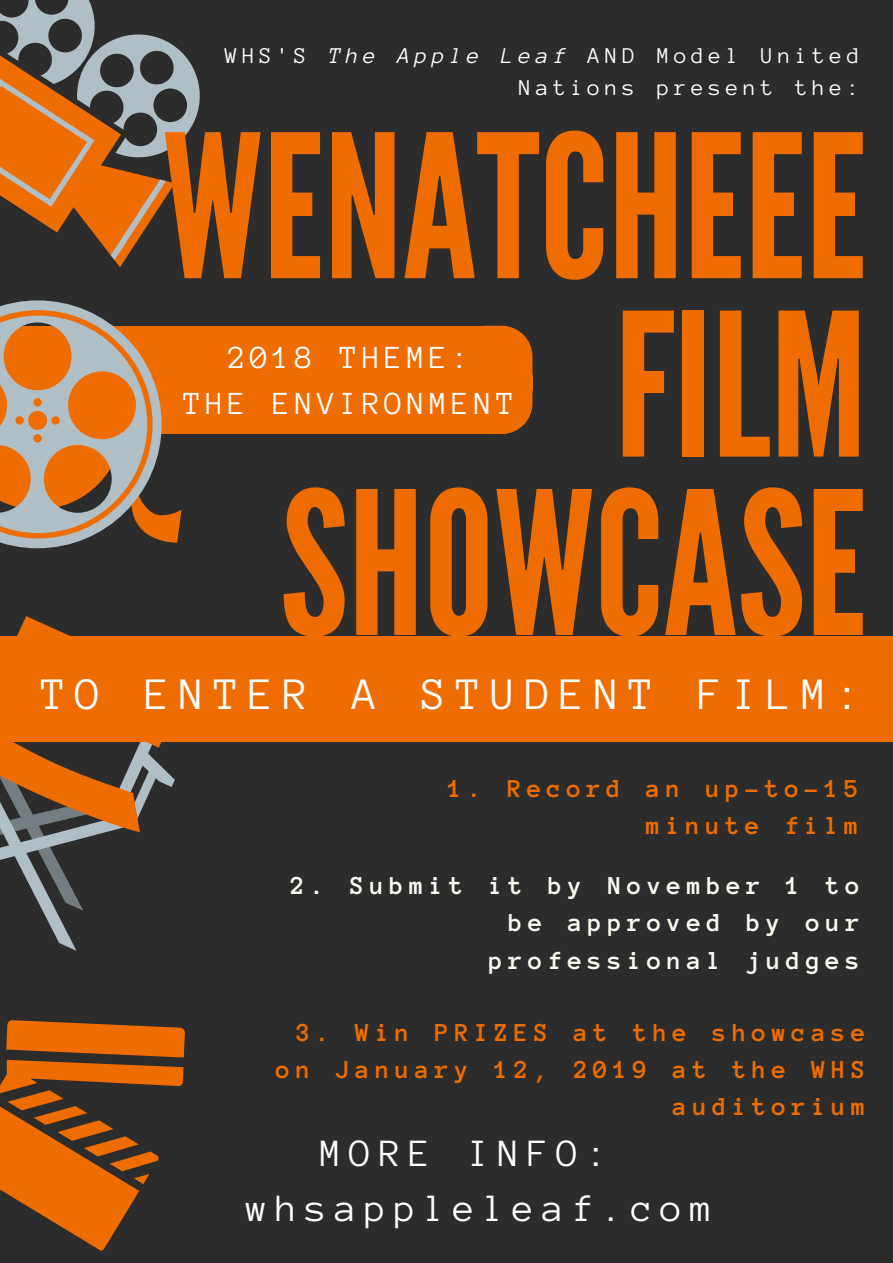
<style>
.page{position:relative;width:893px;height:1263px;background:#2c2c2c}
.page>*{position:absolute;margin:0;border:0;box-sizing:border-box;transform-origin:0 0}
.t1{font:198.6px/178.4px "League Gothic";color:#ef6c00;text-align:right}
.t2{font:46.35px "Anonymous Pro";letter-spacing:.2em;color:#fff}
.t3{font:39.75px/55.1px "Anonymous Pro";letter-spacing:.2em;color:#fff}
.t4{font:33.08px/46.1px "Anonymous Pro";letter-spacing:.13em;color:#fff;text-align:center}
.t5{font:700 26.62px/37.1px "Anonymous Pro";letter-spacing:.2em;color:#ef6c00;text-align:right}
.t6{font:700 26.62px/37.1px "Anonymous Pro";letter-spacing:.2em;color:#fbf8ef;text-align:right}
.t7{font:23.17px/32.1px "Anonymous Pro";letter-spacing:.2em;color:#fff;text-align:right}
.s1{font-style:italic}
</style>
<div class="page">
<svg style="left:0;top:0;width:200px;height:267px"></svg>
<svg style="left:486px;top:326px;width:46px;height:49px;background:#df6603"></svg>
<div style="left:485px;top:375px;width:47px;height:16px;background:#ef6c00"></div>
<div style="left:0;top:375px;width:486px;height:16px;background:#ef6c00"></div>
<div style="left:0;top:326px;width:486px;height:50px;background:#ef6c00"></div>
<div style="left:0;top:389px;width:486px;height:45px;background:#ef6c00"></div>
<svg style="left:486px;top:391px;width:46px;height:43px;background:#dc6504"></svg>
<svg style="left:0;top:300px;width:182px;height:248px"></svg>
<svg style="left:0;top:616px;width:196px;height:635px"></svg>
<div style="left:0;top:686px;width:893px;height:12px;background:#ef6c00"></div>
<div style="left:0;top:636px;width:893px;height:51px;background:#ef6c00"></div>
<div style="left:0;top:697px;width:893px;height:44px;background:#ef6c00"></div>
<p class="t7" style="left:225px;top:40px;width:636px">WHS'S <span class="s1">The Apple Leaf</span> AND Model United<br>Nations present the:</p>
<h1 class="t1" style="left:162px;top:122px;width:706px">WENATCHEEE<br>FILM<br>SHOWCASE</h1>
<p class="t4" style="left:183px;top:335px;width:333px">2018 THEME:<br>THE ENVIRONMENT</p>
<h2 class="t2" style="left:41px;top:673px;width:822px">TO ENTER A STUDENT FILM:</h2>
<p class="t5" style="left:448px;top:770px;width:413px">1. Record an up-to-15 minute film</p>
<p class="t6" style="left:290px;top:868px;width:571px">2. Submit it by November 1 to be approved by our professional judges</p>
<p class="t5" style="left:276px;top:1015px;width:591px">3. Win PRIZES at the showcase on January 12, 2019 at the WHS auditorium</p>
<h3 class="t3" style="left:246px;top:1127px;width:467px;text-indent:74px">MORE INFO: whsappleleaf.com</h3>
</div>
